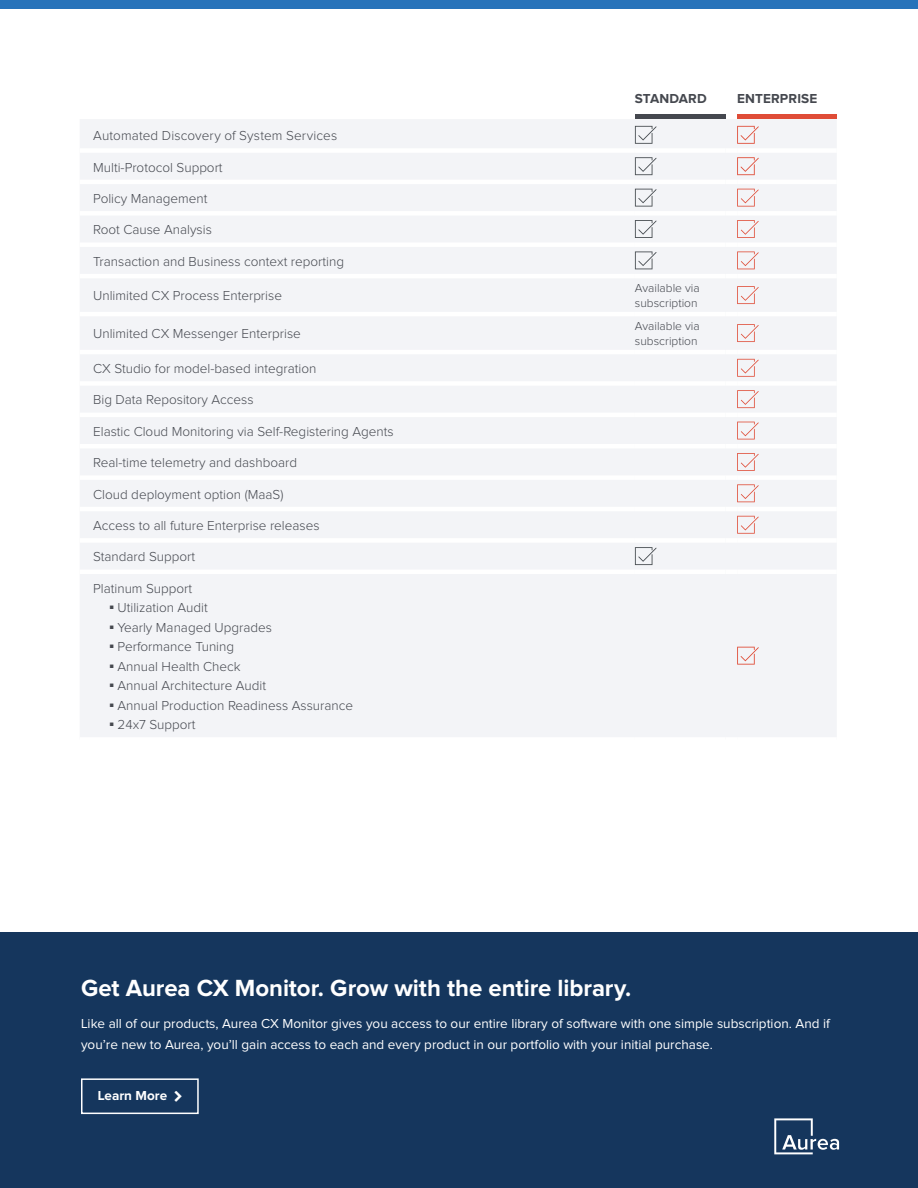
<style>
.page{position:relative;width:918px;height:1188px;background:#fff}
.page>*{position:absolute;margin:0;border:0;box-sizing:border-box;transform-origin:0 0}
.paper_title{font:700 24.3px "Proxima Nova";letter-spacing:-.005em;color:#fff}
.body_copy{font:300 13.5px "Proxima Nova";color:#45484f}
.body_copy-2{font:13.5px/21px "Proxima Nova";color:#fff}
.bullets{font:300 13.5px "Proxima Nova";letter-spacing:.01em;color:#45484f}
.body_subhead{font:700 13.5px "Proxima Nova";letter-spacing:.01em;color:#45484f}
.t1{font:700 13.5px "Proxima Nova";color:#fff}
.body_copy-3{font:300 12px/15px "Proxima Nova";color:#45484f}
</style>
<div class="page">
<div style="left:0;top:932px;width:918px;height:256px;background:#15365d"></div>
<svg style="left:774px;top:1118px;width:65px;height:36px"></svg>
<div style="left:81px;top:1078px;width:118px;height:36px;border:2px solid #fff"></div>
<hr style="left:635px;top:115px;width:90px;height:4px;background:#45484f">
<hr style="left:737px;top:115px;width:100px;height:4px;background:#df4c37">
<div style="left:80px;top:119px;width:756px;height:618px;background:#f3f4f7"></div>
<div style="left:80px;top:148px;width:555px;height:5px;background:#fff"></div>
<div style="left:635px;top:148px;width:90px;height:5px;background:#fff"></div>
<div style="left:725px;top:148px;width:12px;height:5px;background:#fff"></div>
<div style="left:737px;top:148px;width:100px;height:5px;background:#fff"></div>
<hr style="left:80px;top:180px;width:555px;height:4px;background:#fff">
<hr style="left:635px;top:180px;width:90px;height:4px;background:#fff">
<hr style="left:725px;top:180px;width:12px;height:4px;background:#fff">
<hr style="left:737px;top:180px;width:100px;height:4px;background:#fff">
<div style="left:80px;top:242px;width:555px;height:5px;background:#fff"></div>
<div style="left:635px;top:242px;width:90px;height:5px;background:#fff"></div>
<div style="left:725px;top:242px;width:12px;height:5px;background:#fff"></div>
<div style="left:737px;top:242px;width:100px;height:5px;background:#fff"></div>
<hr style="left:80px;top:274px;width:555px;height:4px;background:#fff">
<hr style="left:635px;top:274px;width:90px;height:4px;background:#fff">
<hr style="left:725px;top:274px;width:12px;height:4px;background:#fff">
<hr style="left:737px;top:274px;width:100px;height:4px;background:#fff">
<hr style="left:80px;top:312px;width:555px;height:4px;background:#fff">
<hr style="left:635px;top:312px;width:90px;height:4px;background:#fff">
<hr style="left:725px;top:312px;width:12px;height:4px;background:#fff">
<hr style="left:737px;top:312px;width:100px;height:4px;background:#fff">
<hr style="left:80px;top:350px;width:555px;height:4px;background:#fff">
<hr style="left:635px;top:350px;width:90px;height:4px;background:#fff">
<hr style="left:725px;top:350px;width:12px;height:4px;background:#fff">
<hr style="left:737px;top:350px;width:100px;height:4px;background:#fff">
<div style="left:80px;top:381px;width:555px;height:5px;background:#fff"></div>
<div style="left:635px;top:381px;width:90px;height:5px;background:#fff"></div>
<div style="left:725px;top:381px;width:12px;height:5px;background:#fff"></div>
<div style="left:737px;top:381px;width:100px;height:5px;background:#fff"></div>
<hr style="left:80px;top:413px;width:555px;height:4px;background:#fff">
<hr style="left:635px;top:413px;width:90px;height:4px;background:#fff">
<hr style="left:725px;top:413px;width:12px;height:4px;background:#fff">
<hr style="left:737px;top:413px;width:100px;height:4px;background:#fff">
<hr style="left:80px;top:444px;width:555px;height:4px;background:#fff">
<hr style="left:635px;top:444px;width:90px;height:4px;background:#fff">
<hr style="left:725px;top:444px;width:12px;height:4px;background:#fff">
<hr style="left:737px;top:444px;width:100px;height:4px;background:#fff">
<div style="left:80px;top:475px;width:555px;height:5px;background:#fff"></div>
<div style="left:635px;top:475px;width:90px;height:5px;background:#fff"></div>
<div style="left:725px;top:475px;width:12px;height:5px;background:#fff"></div>
<div style="left:737px;top:475px;width:100px;height:5px;background:#fff"></div>
<hr style="left:80px;top:507px;width:555px;height:4px;background:#fff">
<hr style="left:635px;top:507px;width:90px;height:4px;background:#fff">
<hr style="left:725px;top:507px;width:12px;height:4px;background:#fff">
<hr style="left:737px;top:507px;width:100px;height:4px;background:#fff">
<div style="left:80px;top:538px;width:555px;height:5px;background:#fff"></div>
<div style="left:635px;top:538px;width:90px;height:5px;background:#fff"></div>
<div style="left:725px;top:538px;width:12px;height:5px;background:#fff"></div>
<div style="left:737px;top:538px;width:100px;height:5px;background:#fff"></div>
<hr style="left:80px;top:570px;width:555px;height:4px;background:#fff">
<hr style="left:635px;top:570px;width:90px;height:4px;background:#fff">
<hr style="left:725px;top:570px;width:12px;height:4px;background:#fff">
<hr style="left:737px;top:570px;width:100px;height:4px;background:#fff">
<div style="left:80px;top:211px;width:555px;height:5px;background:#fff"></div>
<div style="left:635px;top:211px;width:90px;height:5px;background:#fff"></div>
<div style="left:725px;top:211px;width:12px;height:5px;background:#fff"></div>
<div style="left:737px;top:211px;width:100px;height:5px;background:#fff"></div>
<svg style="left:635px;top:126px;width:22px;height:18px"></svg>
<svg style="left:737px;top:126px;width:22px;height:18px"></svg>
<svg style="left:635px;top:157px;width:22px;height:18px"></svg>
<svg style="left:737px;top:157px;width:22px;height:18px"></svg>
<svg style="left:635px;top:189px;width:22px;height:18px"></svg>
<svg style="left:737px;top:189px;width:22px;height:18px"></svg>
<svg style="left:635px;top:220px;width:22px;height:18px"></svg>
<svg style="left:737px;top:220px;width:22px;height:18px"></svg>
<svg style="left:635px;top:251px;width:22px;height:18px"></svg>
<svg style="left:737px;top:251px;width:22px;height:18px"></svg>
<svg style="left:737px;top:286px;width:22px;height:18px"></svg>
<svg style="left:737px;top:324px;width:22px;height:18px"></svg>
<svg style="left:737px;top:359px;width:22px;height:18px"></svg>
<svg style="left:737px;top:390px;width:22px;height:18px"></svg>
<svg style="left:737px;top:422px;width:22px;height:17px"></svg>
<svg style="left:737px;top:453px;width:22px;height:18px"></svg>
<svg style="left:737px;top:484px;width:22px;height:18px"></svg>
<svg style="left:737px;top:516px;width:22px;height:18px"></svg>
<svg style="left:635px;top:547px;width:22px;height:18px"></svg>
<svg style="left:737px;top:647px;width:22px;height:18px"></svg>
<div style="left:0;top:0;width:918px;height:8px;background:#2873ba"></div>
<p class="body_subhead" style="left:635px;top:91px;width:73px">STANDARD</p>
<p class="body_subhead" style="left:737px;top:91px;width:82px">ENTERPRISE</p>
<p class="bullets" style="left:93px;top:128px;width:246px">Automated Discovery of System Services</p>
<p class="body_copy" style="left:93px;top:160px;width:131px">Multi-Protocol Support</p>
<p class="body_copy" style="left:93px;top:191px;width:116px">Policy Management</p>
<p class="body_copy" style="left:93px;top:222px;width:120px">Root Cause Analysis</p>
<p class="body_copy" style="left:93px;top:254px;width:252px">Transaction and Business context reporting</p>
<p class="body_copy" style="left:93px;top:288px;width:190px">Unlimited CX Process Enterprise</p>
<p class="body_copy-3" style="left:635px;top:281px;width:66px">Available via subscription</p>
<p class="body_copy" style="left:93px;top:326px;width:209px">Unlimited CX Messenger Enterprise</p>
<p class="body_copy-3" style="left:635px;top:319px;width:66px">Available via subscription</p>
<p class="body_copy" style="left:93px;top:361px;width:225px">CX Studio for model-based integration</p>
<p class="body_copy" style="left:93px;top:393px;width:162px">Big Data Repository Access</p>
<p class="body_copy" style="left:93px;top:424px;width:302px">Elastic Cloud Monitoring via Self-Registering Agents</p>
<p class="body_copy" style="left:93px;top:455px;width:206px">Real-time telemetry and dashboard</p>
<p class="body_copy" style="left:93px;top:487px;width:192px">Cloud deployment option (MaaS)</p>
<p class="body_copy" style="left:93px;top:518px;width:228px">Access to all future Enterprise releases</p>
<p class="body_copy" style="left:93px;top:549px;width:103px">Standard Support</p>
<p class="body_copy" style="left:93px;top:581px;width:101px">Platinum Support</p>
<p class="body_copy" style="left:110px;top:600px;width:100px"><sup>■</sup> Utilization Audit</p>
<p class="body_copy" style="left:110px;top:620px;width:164px"><sup>■</sup> Yearly Managed Upgrades</p>
<p class="body_copy" style="left:110px;top:639px;width:126px"><sup>■</sup> Performance Tuning</p>
<p class="body_copy" style="left:110px;top:659px;width:132px"><sup>■</sup> Annual Health Check</p>
<p class="body_copy" style="left:110px;top:678px;width:158px"><sup>■</sup> Annual Architecture Audit</p>
<p class="body_copy" style="left:110px;top:698px;width:245px"><sup>■</sup> Annual Production Readiness Assurance</p>
<p class="body_copy" style="left:110px;top:717px;width:87px"><sup>■</sup> 24x7 Support</p>
<p class="paper_title" style="left:81px;top:974px;width:552px">Get Aurea CX Monitor. Grow with the entire library.</p>
<p class="body_copy-2" style="left:81px;top:1013px;width:750px">Like all of our products, Aurea CX Monitor gives you access to our entire library of software with one simple subscription. And if you’re new to Aurea, you’ll gain access to each and every product in our portfolio with your initial purchase.</p>
<p class="t1" style="left:98px;top:1088px;width:71px">Learn More</p>
</div>
